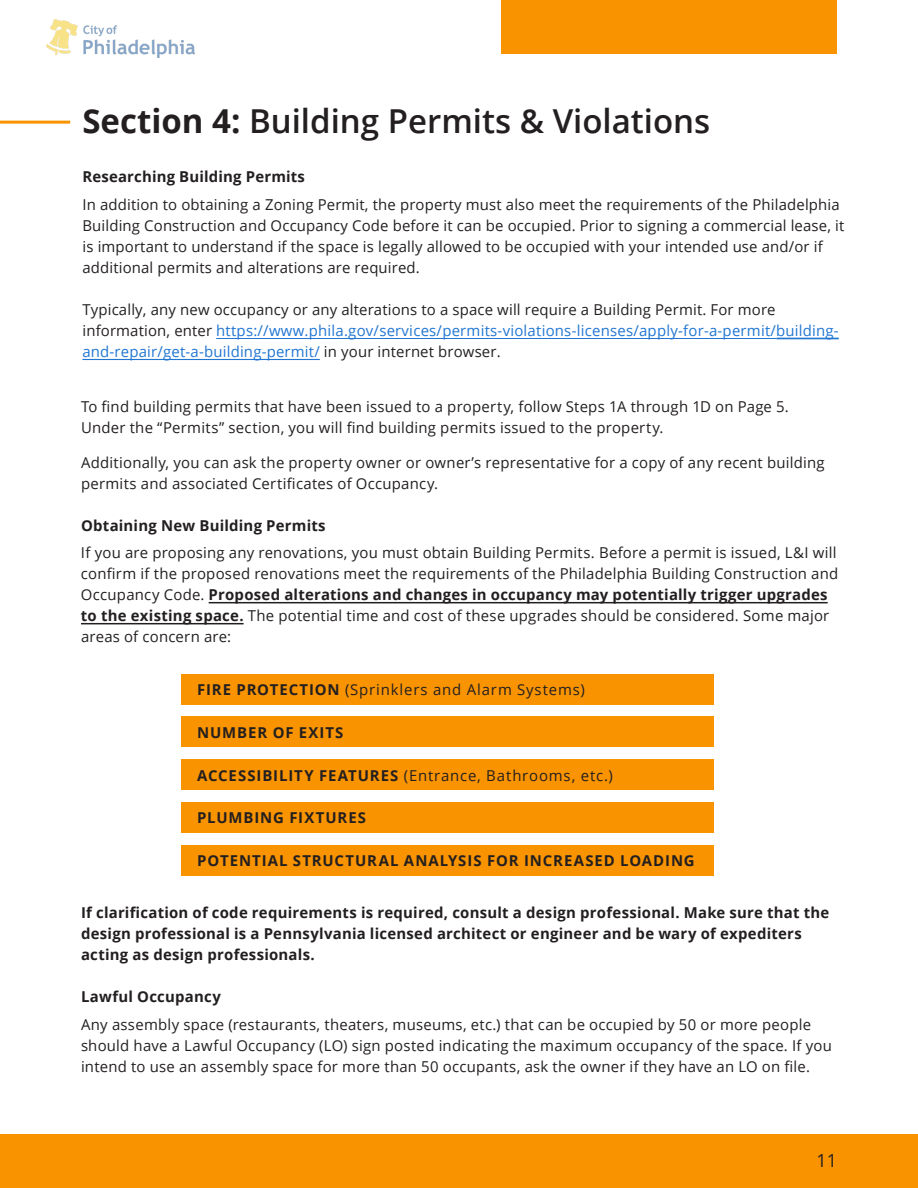
<style>
.page{position:relative;width:918px;height:1188px;background:#fff}
.page>*{position:absolute;margin:0;border:0;box-sizing:border-box;transform-origin:0 0}
.t1{font:600 33px "Open Sans";color:#231f20}
.t2{font:18px "Open Sans";color:#231f20}
.t3{font:15px/21px "Open Sans";letter-spacing:.015em;color:#231f20}
.t4{font:700 15px/21px "Open Sans";letter-spacing:.02em;color:#231f20}
.t5{font:15px "Open Sans";letter-spacing:.055em;color:#231f20}
.t6{font:700 15px "Open Sans";letter-spacing:.065em;color:#231f20}
.t7{font:700 15px "Open Sans";letter-spacing:.055em;color:#231f20}
.t8{font:700 15px "Open Sans";letter-spacing:.06em;color:#231f20}
.s1{font-weight:700}
.s2{color:#2176d2}
</style>
<div class="page">
<div style="left:0;top:1134px;width:918px;height:54px;background:#f99300"></div>
<div style="left:501px;top:0;width:336px;height:54px;background:#f99300"></div>
<hr style="left:0;top:121px;width:70px;height:3px;background:#f99300">
<div style="left:181px;top:674px;width:532px;height:30px;background:#f99300"></div>
<div style="left:181px;top:717px;width:532px;height:30px;background:#f99300"></div>
<div style="left:181px;top:760px;width:532px;height:30px;background:#f99300"></div>
<div style="left:181px;top:803px;width:532px;height:30px;background:#f99300"></div>
<div style="left:181px;top:845px;width:532px;height:31px;background:#f99300"></div>
<img style="left:46px;top:19px;width:149px;height:39px">
<hr style="left:209px;top:602px;width:619px;height:1px;background:#231f20">
<hr style="left:81px;top:623px;width:163px;height:1px;background:#231f20">
<hr style="left:216px;top:338px;width:560px;height:1px;background:#2176d2">
<hr style="left:776px;top:338px;width:63px;height:1px;background:#2176d2">
<hr style="left:82px;top:359px;width:238px;height:1px;background:#2176d2">
<p class="t1" style="left:82px;top:99px;width:629px"><span class="s1">Section 4:</span> Building Permits &amp; Violations</p>
<p class="t3" style="left:82px;top:163px;width:759px;line-height:27.6px"><span class="s1">Researching Building Permits<br></span>In addition to obtaining a Zoning Permit, the property must also meet the requirements of the Philadelphia</p>
<p class="t3" style="left:82px;top:215px;width:763px">Building Construction and Occupancy Code before it can be occupied. Prior to signing a commercial lease, it is important to understand if the space is legally allowed to be occupied with your intended use and/or if additional permits and alterations are required.</p>
<p class="t3" style="left:82px;top:299px;width:758px">Typically, any new occupancy or any alterations to a space will require a Building Permit. For more information, enter <span class="s2">https://www.phila.gov/services/permits-violations-licenses/apply-for-a-permit/building&shy;and-repair/get-a-building-permit/</span> in your internet browser.</p>
<p class="t3" style="left:81px;top:396px;width:709px">To find building permits that have been issued to a property, follow Steps 1A through 1D on Page 5.<br>Under the “Permits” section, you will find building permits issued to the property.</p>
<p class="t3" style="left:81px;top:451px;width:745px">Additionally, you can ask the property owner or owner’s representative for a copy of any recent building permits and associated Certificates of Occupancy.</p>
<p class="t3" style="left:81px;top:511px;width:757px;line-height:27.6px"><span class="s1">Obtaining New Building Permits<br></span>If you are proposing any renovations, you must obtain Building Permits. Before a permit is issued, L&amp;I will</p>
<p class="t3" style="left:81px;top:563px;width:759px">confirm if the proposed renovations meet the requirements of the Philadelphia Building Construction and<br>Occupancy Code. <span class="s1">Proposed alterations and changes in occupancy may potentially trigger upgrades to the existing space.</span> The potential time and cost of these upgrades should be considered. Some major</p>
<p class="t3" style="left:81px;top:626px;width:152px">areas of concern are:</p>
<p class="t5" style="left:197px;top:679px;width:389px"><span class="s1">FIRE PROTECTION</span> (Sprinklers and Alarm Systems)</p>
<p class="t8" style="left:197px;top:722px;width:148px">NUMBER OF EXITS</p>
<p class="t5" style="left:197px;top:765px;width:417px"><span class="s1">ACCESSIBILITY FEATURES</span> (Entrance, Bathrooms, etc.)</p>
<p class="t7" style="left:197px;top:807px;width:170px">PLUMBING FIXTURES</p>
<p class="t6" style="left:197px;top:850px;width:499px">POTENTIAL STRUCTURAL ANALYSIS FOR INCREASED LOADING</p>
<p class="t4" style="left:81px;top:902px;width:750px">If clarification of code requirements is required, consult a design professional. Make sure that the design professional is a Pennsylvania licensed architect or engineer and be wary of expediters acting as design professionals.</p>
<p class="t4" style="left:81px;top:986px;width:141px">Lawful Occupancy</p>
<p class="t3" style="left:81px;top:1013px;width:752px">Any assembly space (restaurants, theaters, museums, etc.) that can be occupied by 50 or more people should have a Lawful Occupancy (LO) sign posted indicating the maximum occupancy of the space. If you intend to use an assembly space for more than 50 occupants, ask the owner if they have an LO on file.</p>
<p class="t2" style="left:816px;top:1148px;width:22px">11</p>
</div>
